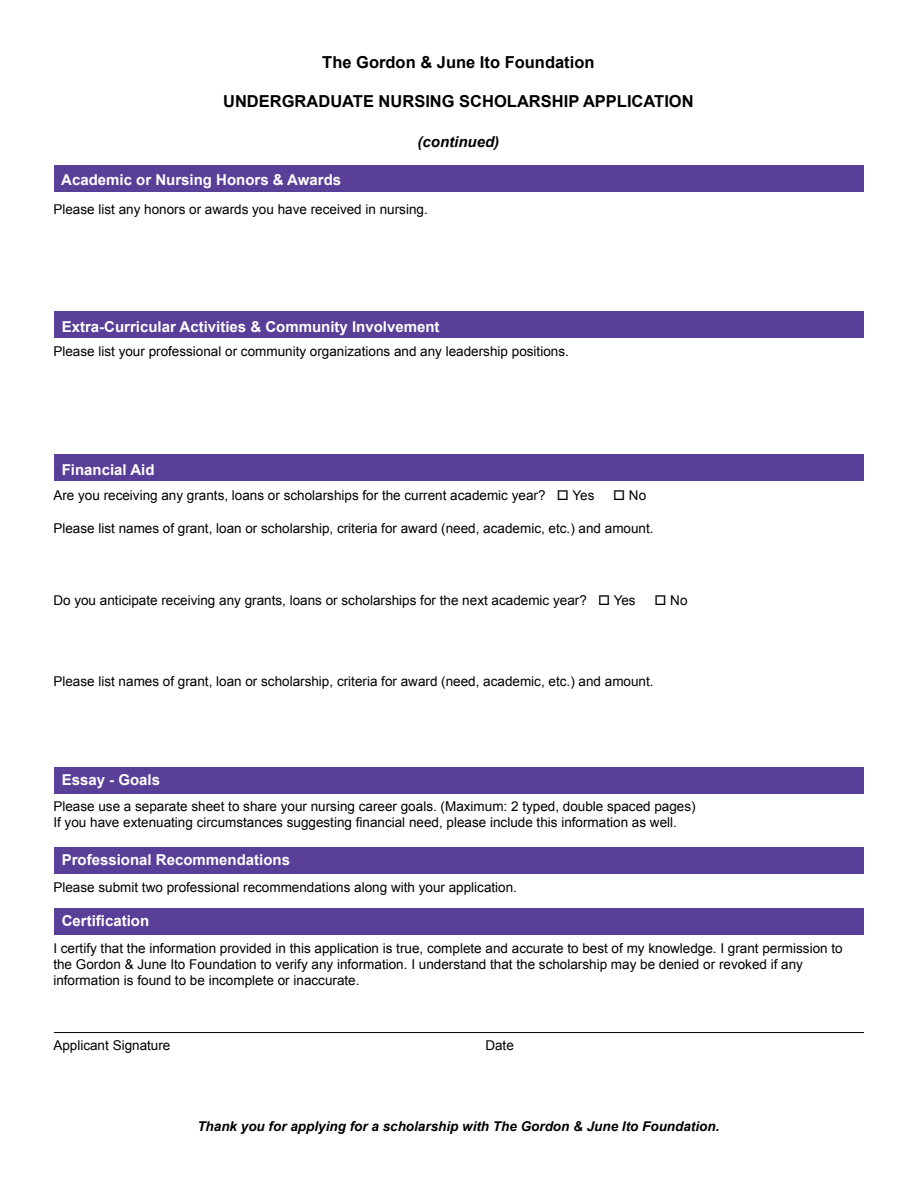
<style>
.page{position:relative;width:918px;height:1188px;background:#fff}
.page>*{position:absolute;margin:0;border:0;box-sizing:border-box;transform-origin:0 0}
.t1{font:700 16.5px "Arial";color:#000}
.t2{font:700 15px "Arial";color:#fff}
.t3{font:italic 700 15px "Arial";color:#000}
.t4{font:13.5px/16.2px "Arial";color:#000}
.t5{font:italic 700 13.5px "Arial";color:#000}
</style>
<div class="page">
<div style="left:54px;top:909px;width:810px;height:26px;background:#5a3f99"></div>
<div style="left:54px;top:847px;width:810px;height:27px;background:#5a3f99"></div>
<div style="left:54px;top:768px;width:810px;height:26px;background:#5a3f99"></div>
<div style="left:54px;top:455px;width:810px;height:26px;background:#5a3f99"></div>
<div style="left:54px;top:312px;width:810px;height:26px;background:#5a3f99"></div>
<div style="left:54px;top:165px;width:810px;height:27px;background:#5a3f99"></div>
<hr style="left:54px;top:1032px;width:810px;height:1px;background:#000">
<p class="t1" style="left:322px;top:51px;width:274px">The Gordon &amp; June Ito Foundation</p>
<p class="t1" style="left:223px;top:90px;width:472px">UNDERGRADUATE NURSING SCHOLARSHIP APPLICATION</p>
<p class="t3" style="left:418px;top:131px;width:83px">(continued)</p>
<p class="t2" style="left:61px;top:169px;width:282px">Academic or Nursing Honors &amp; Awards</p>
<p class="t4" style="left:53px;top:202px;width:376px">Please list any honors or awards you have received in nursing.</p>
<p class="t2" style="left:62px;top:317px;width:379px">Extra-Curricular Activities &amp; Community Involvement</p>
<p class="t4" style="left:53px;top:343px;width:517px">Please list your professional or community organizations and any leadership positions.</p>
<p class="t2" style="left:62px;top:460px;width:94px">Financial Aid</p>
<p class="t4" style="left:53px;top:487px;width:543px">Are you receiving any grants, loans or scholarships for the current academic year? □ Yes</p>
<p class="t4" style="left:613px;top:487px;width:35px">□ No</p>
<p class="t4" style="left:53px;top:520px;width:602px">Please list names of grant, loan or scholarship, criteria for award (need, academic, etc.) and amount.</p>
<p class="t4" style="left:53px;top:592px;width:584px">Do you anticipate receiving any grants, loans or scholarships for the next academic year? □ Yes</p>
<p class="t4" style="left:654px;top:592px;width:35px">□ No</p>
<p class="t4" style="left:53px;top:673px;width:602px">Please list names of grant, loan or scholarship, criteria for award (need, academic, etc.) and amount.</p>
<p class="t2" style="left:62px;top:769px;width:100px">Essay - Goals</p>
<p class="t4" style="left:53px;top:799px;width:644px">Please use a separate sheet to share your nursing career goals. (Maximum: 2 typed, double spaced pages)<br>If you have extenuating circumstances suggesting financial need, please include this information as well.</p>
<p class="t2" style="left:62px;top:850px;width:230px">Professional Recommendations</p>
<p class="t4" style="left:53px;top:879px;width:465px">Please submit two professional recommendations along with your application.</p>
<p class="t2" style="left:62px;top:911px;width:89px">Certification</p>
<p class="t4" style="left:53px;top:940px;width:791px">I certify that the information provided in this application is true, complete and accurate to best of my knowledge. I grant permission to the Gordon &amp; June Ito Foundation to verify any information. I understand that the scholarship may be denied or revoked if any information is found to be incomplete or inaccurate.</p>
<p class="t4" style="left:53px;top:1037px;width:119px">Applicant Signature</p>
<p class="t4" style="left:485px;top:1037px;width:30px">Date</p>
<p class="t5" style="left:197px;top:1117px;width:524px">Thank you for applying for a scholarship with The Gordon &amp; June Ito Foundation.</p>
</div>
